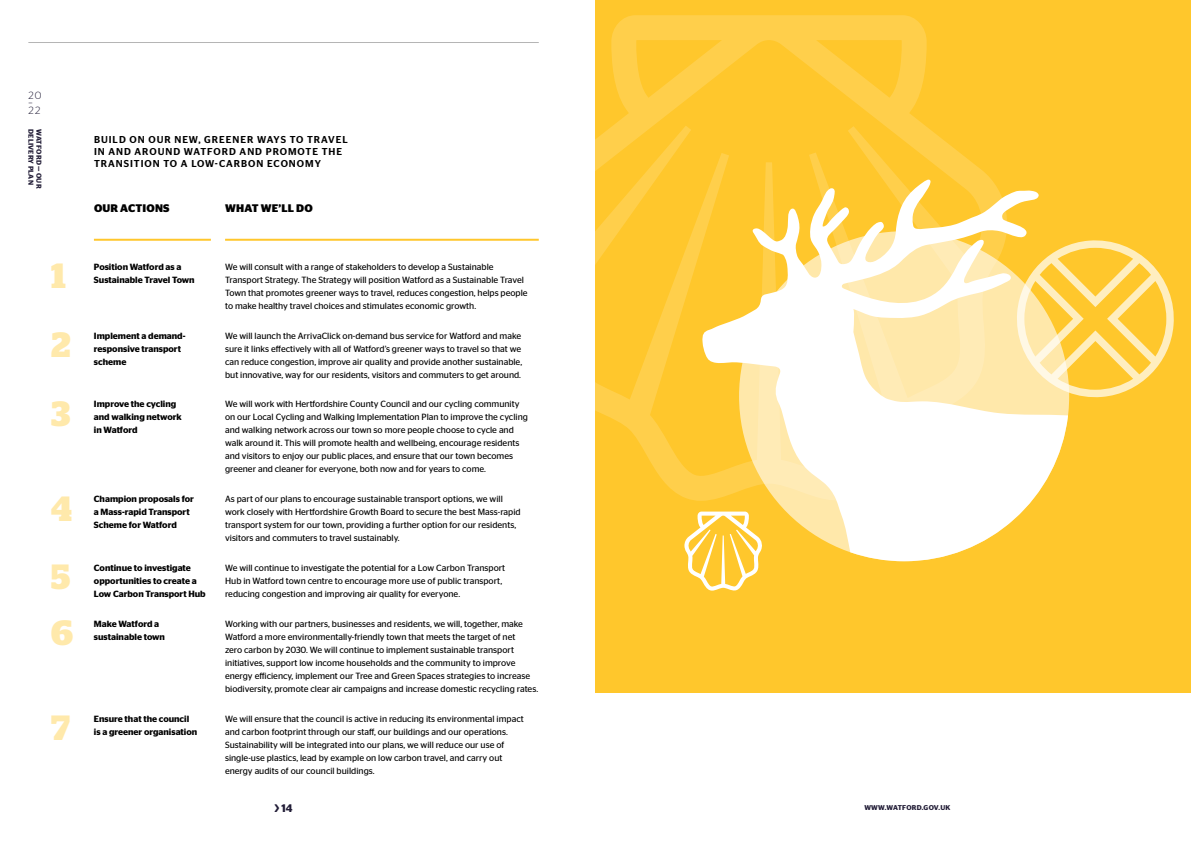
<style>
.page{position:relative;width:1191px;height:842px;background:#fff}
.page>*{position:absolute;margin:0;border:0;box-sizing:border-box;transform-origin:0 0}
.t1{font:700 35px "Stag";color:#ffe9ab}
.t2{font:700 11px "Stag Sans";letter-spacing:.02em;color:#000}
.t3{font:600 11px "Stag Sans";color:#211c36}
.t4{font:300 10.5px/8px "Stag Sans";color:#211c36}
.t5{font:500 10px/12px "Stag Sans";letter-spacing:.1em;color:#000}
.t6{font:9px/13px "Stag Sans";color:#000}
.t7{font:600 9px/13px "Stag Sans";color:#000}
.t8{font:600 7.2px "Stag Sans";letter-spacing:.025em;color:#211c36}
.t9{font:600 7px "Stag Sans";letter-spacing:.035em;color:#211c36}
</style>
<div class="page">
<hr style="left:28px;top:42px;width:511px;height:1px;background:#000">
<hr style="left:94px;top:239px;width:117px;height:2px;background:#ffc72c">
<hr style="left:225px;top:239px;width:314px;height:2px;background:#ffc72c">
<div style="left:595px;top:0;width:596px;height:692px;background:#ffc72c"></div>
<svg style="left:1068px;top:240px;width:105px;height:157px"></svg>
<svg style="left:684px;top:512px;width:75px;height:79px"></svg>
<svg style="left:595px;top:15px;width:396px;height:486px"></svg>
<svg style="left:702px;top:179px;width:366px;height:382px"></svg>
<p class="t4" style="left:28px;top:92px;width:15px">20</p>
<p class="t4" style="left:28px;top:99px;width:14px">–<br>22</p>
<p class="t8" style="left:35px;top:129px;width:57px;rotate:90deg">DELIVERY PLAN</p>
<p class="t8" style="left:43px;top:129px;width:61px;rotate:90deg">WATFORD — OUR</p>
<p class="t5" style="left:94px;top:133px;width:255px">BUILD ON OUR NEW, GREENER WAYS TO TRAVEL<br>IN AND AROUND WATFORD AND PROMOTE THE<br>TRANSITION TO A LOW-CARBON ECONOMY</p>
<p class="t2" style="left:94px;top:201px;width:77px">OUR ACTIONS</p>
<p class="t2" style="left:225px;top:201px;width:89px">WHAT WE’LL DO</p>
<h1 class="t1" style="left:51px;top:255px;width:16px">1</h1>
<p class="t7" style="left:94px;top:260px;width:102px">Position Watford as a<br>Sustainable Travel Town</p>
<p class="t6" style="left:225px;top:260px;width:304px">We will consult with a range of stakeholders to develop a Sustainable Transport Strategy. The Strategy will position Watford as a Sustainable Travel Town that promotes greener ways to travel, reduces congestion, helps people to make healthy travel choices and stimulates economic growth.</p>
<h1 class="t1" style="left:51px;top:324px;width:21px">2</h1>
<p class="t7" style="left:94px;top:329px;width:93px">Implement a demand&shy;responsive transport scheme</p>
<p class="t6" style="left:225px;top:329px;width:298px;text-align:justify">We will launch the ArrivaClick on-demand bus service for Watford and make sure it links effectively with all of Watford’s greener ways to travel so that we can reduce congestion, improve air quality and provide another sustainable, but innovative, way for our residents, visitors and commuters to get around.</p>
<h1 class="t1" style="left:51px;top:393px;width:21px">3</h1>
<p class="t7" style="left:94px;top:398px;width:89px">Improve the cycling and walking network in Watford</p>
<p class="t6" style="left:225px;top:398px;width:304px">We will work with Hertfordshire County Council and our cycling community on our Local Cycling and Walking Implementation Plan to improve the cycling and walking network across our town so more people choose to cycle and walk around it. This will promote health and wellbeing, encourage residents and visitors to enjoy our public places, and ensure that our town becomes greener and cleaner for everyone, both now and for years to come.</p>
<h1 class="t1" style="left:51px;top:488px;width:22px">4</h1>
<p class="t7" style="left:94px;top:493px;width:101px">Champion proposals for a Mass-rapid Transport<br>Scheme for Watford</p>
<p class="t6" style="left:225px;top:493px;width:297px">As part of our plans to encourage sustainable transport options, we will work closely with Hertfordshire Growth Board to secure the best Mass-rapid transport system for our town, providing a further option for our residents, visitors and commuters to travel sustainably.</p>
<h1 class="t1" style="left:51px;top:557px;width:21px">5</h1>
<p class="t7" style="left:94px;top:561px;width:113px">Continue to investigate opportunities to create a<br>Low Carbon Transport Hub</p>
<p class="t6" style="left:225px;top:561px;width:282px">We will continue to investigate the potential for a Low Carbon Transport<br>Hub in Watford town centre to encourage more use of public transport, reducing congestion and improving air quality for everyone.</p>
<h1 class="t1" style="left:51px;top:613px;width:24px">6</h1>
<p class="t7" style="left:94px;top:617px;width:73px">Make Watford a sustainable town</p>
<p class="t6" style="left:225px;top:617px;width:315px">Working with our partners, businesses and residents, we will, together, make Watford a more environmentally-friendly town that meets the target of net<br>zero carbon by 2030. We will continue to implement sustainable transport initiatives, support low income households and the community to improve energy efficiency, implement our Tree and Green Spaces strategies to increase biodiversity, promote clear air campaigns and increase domestic recycling rates.</p>
<h1 class="t1" style="left:51px;top:707px;width:20px">7</h1>
<p class="t7" style="left:94px;top:712px;width:105px">Ensure that the council is a greener organisation</p>
<p class="t6" style="left:225px;top:712px;width:300px">We will ensure that the council is active in reducing its environmental impact and carbon footprint through our staff, our buildings and our operations.<br>Sustainability will be integrated into our plans, we will reduce our use of single-use plastics, lead by example on low carbon travel, and carry out energy audits of our council buildings.</p>
<p class="t3" style="left:274px;top:802px;width:19px">&gt; 14</p>
<p class="t9" style="left:864px;top:804px;width:88px">WWW.WATFORD.GOV.UK</p>
</div>
